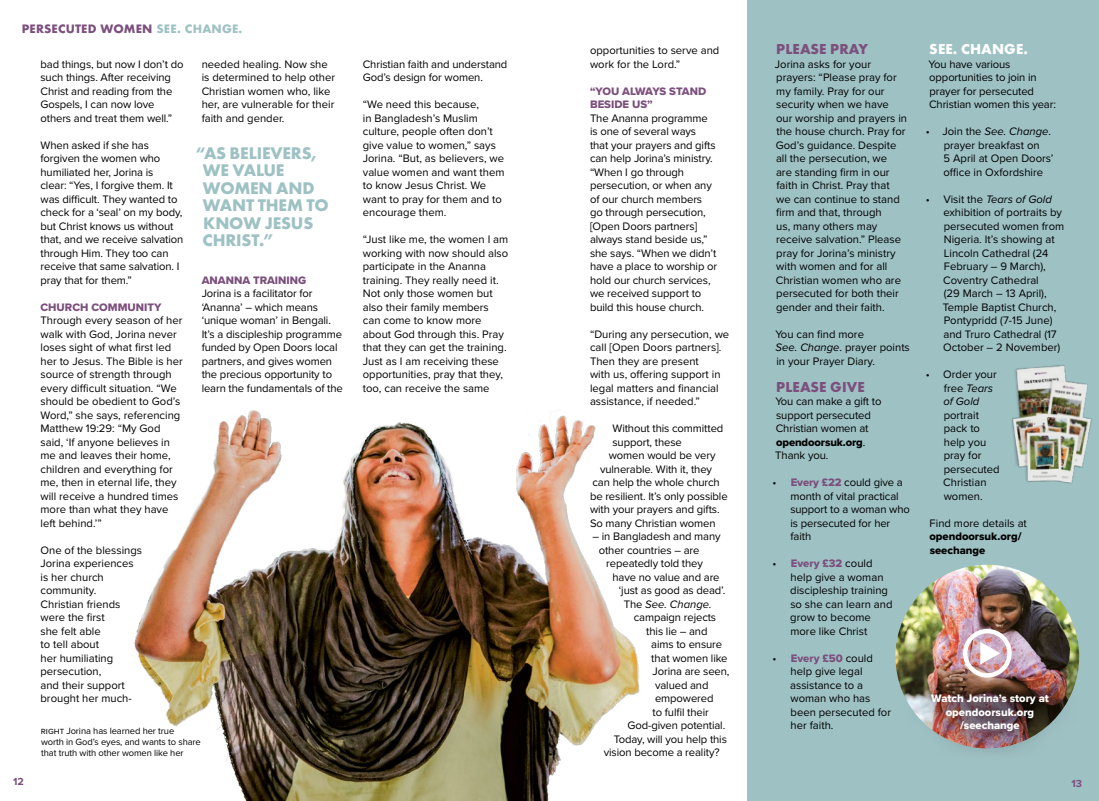
<style>
.page{position:relative;width:1099px;height:801px;background:#fff}
.page>*{position:absolute;margin:0;border:0;box-sizing:border-box;transform-origin:0 0}
.See_Change_Pull_Quote_Blue{font:700 17.5px/17.5px "Futura PT";letter-spacing:-.01em;color:#9ec1c4}
.Copy_Subhead{font:700 15px "Futura PT";letter-spacing:.01em;color:#7c507d}
.t1{font:700 15px "Futura PT";letter-spacing:.01em;color:#fff}
.Body_text_-_Proxima_9{font:11.25px/13.5px "Proxima Nova";color:#000}
.Copy_Subhead-2{font:11.25px/13.5px "Proxima Nova Extrabld";color:#7c507d}
.Body_text_-_Proxima_9-2{font:11.25px/13.5px "Proxima Nova Extrabld";color:#fff;text-align:center}
.Body_text_-_Proxima_9-3{font:11.25px/13.5px "Proxima Nova Extrabld";color:#000}
.Copy_Subhead-3{font:700 11.25px "Futura";letter-spacing:.01em;color:#7c507d}
.Body_text_-_Proxima_9-4{font:italic 11.25px "Proxima Nova";color:#000}
.t2{font:700 10.62px "Proxima Nova";color:#7c507d}
.Photo_caption{font:9.38px/11.2px "Proxima Nova";letter-spacing:-.01em;color:#000}
.s1{color:#9ec1c4}
.s2{font-style:normal}
.s3{font-style:italic}
.s4{font-family:"Proxima Nova Extrabld"}
.s5{font-family:"Proxima Nova Extrabld";color:#7c507d}
.s6{font-family:"Proxima Nova"}
</style>
<div class="page">
<div style="left:747px;top:0;width:351px;height:801px;background:#9ec1c4"></div>
<img style="left:134px;top:410px;width:506px;height:391px">
<img style="left:895px;top:565px;width:184px;height:183px;border-radius:92px">
<img style="left:903px;top:666px;width:173px;height:85px">
<svg style="left:962px;top:629px;width:49px;height:48px;background:#d7bac1"></svg>
<img style="left:1012px;top:365px;width:80px;height:119px">
<p class="Copy_Subhead-3" style="left:22px;top:20px;width:222px">PERSECUTED WOMEN <span class="s1">SEE. CHANGE.</span></p>
<p class="Body_text_-_Proxima_9" style="left:41px;top:57px;width:144px">bad things, but now I don’t do such things. After receiving<br>Christ and reading from the<br>Gospels, I can now love others and treat them well.”</p>
<p class="Body_text_-_Proxima_9" style="left:41px;top:138px;width:144px">When asked if she has forgiven the women who humiliated her, Jorina is<br>clear: “Yes, I forgive them. It was difficult. They wanted to check for a ‘seal’ on my body, but Christ knows us without that, and we receive salvation through Him. They too can receive that same salvation. I pray that for them.”</p>
<p class="Copy_Subhead-2" style="left:41px;top:300px;width:122px">CHURCH COMMUNITY</p>
<p class="Body_text_-_Proxima_9" style="left:41px;top:313px;width:144px">Through every season of her walk with God, Jorina never loses sight of what first led her to Jesus. The Bible is her source of strength through every difficult situation. “We should be obedient to God’s<br>Word,” she says, referencing<br>Matthew 19:29: “My God said, ‘If anyone believes in me and leaves their home, children and everything for me, then in eternal life, they will receive a hundred times more than what they have left behind.’”</p>
<p class="Body_text_-_Proxima_9" style="left:41px;top:543px;width:103px">One of the blessings<br>Jorina experiences is her church community.<br>Christian friends were the first<br>she felt able<br>to tell about<br>her humiliating persecution,<br>and their support brought her much-</p>
<p class="Body_text_-_Proxima_9" style="left:202px;top:57px;width:135px">needed healing. Now she is determined to help other<br>Christian women who, like her, are vulnerable for their faith and gender.</p>
<p class="See_Change_Pull_Quote_Blue" style="left:202px;top:144px;width:128px;text-indent:-7px">“AS BELIEVERS,<br>WE VALUE<br>WOMEN AND<br>WANT THEM TO<br>KNOW JESUS<br>CHRIST.”</p>
<p class="Copy_Subhead-2" style="left:202px;top:273px;width:106px">ANANNA TRAINING</p>
<p class="Body_text_-_Proxima_9" style="left:202px;top:286px;width:143px">Jorina is a facilitator for ‘Ananna’ – which means ‘unique woman’ in Bengali.<br>It’s a discipleship programme funded by Open Doors local partners, and gives women the precious opportunity to learn the fundamentals of the</p>
<p class="Photo_caption" style="left:41px;top:725px;width:161px">right Jorina has learned her true<br>worth in God’s eyes, and wants to share that truth with other women like her</p>
<p class="Body_text_-_Proxima_9" style="left:363px;top:57px;width:146px">Christian faith and understand<br>God’s design for women.</p>
<p class="Body_text_-_Proxima_9" style="left:363px;top:97px;width:143px">“We need this because,<br>in Bangladesh’s Muslim culture, people often don’t give value to women,” says<br>Jorina. “But, as believers, we value women and want them to know Jesus Christ. We want to pray for them and to encourage them.</p>
<p class="Body_text_-_Proxima_9" style="left:363px;top:232px;width:147px">“Just like me, the women I am working with now should also participate in the Ananna training. They really need it.<br>Not only those women but also their family members can come to know more about God through this. Pray that they can get the training.<br>Just as I am receiving these opportunities, pray that they, too, can receive the same</p>
<p class="Body_text_-_Proxima_9" style="left:590px;top:43px;width:131px">opportunities to serve and work for the Lord.”</p>
<p class="Copy_Subhead-2" style="left:590px;top:84px;width:118px">“YOU ALWAYS STAND<br>BESIDE US”</p>
<p class="Body_text_-_Proxima_9" style="left:590px;top:111px;width:129px">The Ananna programme is one of several ways that your prayers and gifts can help Jorina’s ministry. “When I go through persecution, or when any of our church members go through persecution, [Open Doors partners] always stand beside us,” she says. “When we didn’t have a place to worship or hold our church services, we received support to build this house church.</p>
<p class="Body_text_-_Proxima_9" style="left:590px;top:327px;width:141px">“During any persecution, we call [Open Doors partners].<br>Then they are present<br>with us, offering support in legal matters and financial assistance, if needed.”</p>
<p class="Body_text_-_Proxima_9" style="left:612px;top:421px;width:112px">Without this committed</p>
<p class="Body_text_-_Proxima_9" style="left:612px;top:435px;width:71px">support, these</p>
<p class="Body_text_-_Proxima_9" style="left:608px;top:448px;width:108px">women would be very</p>
<p class="Body_text_-_Proxima_9" style="left:600px;top:462px;width:114px">vulnerable. With it, they</p>
<p class="Body_text_-_Proxima_9" style="left:592px;top:475px;width:129px">can help the whole church</p>
<p class="Body_text_-_Proxima_9" style="left:590px;top:489px;width:139px">be resilient. It’s only possible</p>
<p class="Body_text_-_Proxima_9" style="left:590px;top:502px;width:131px">with your prayers and gifts.</p>
<p class="Body_text_-_Proxima_9" style="left:590px;top:516px;width:127px">So many Christian women</p>
<p class="Body_text_-_Proxima_9" style="left:592px;top:529px;width:130px">– in Bangladesh and many</p>
<p class="Body_text_-_Proxima_9" style="left:598px;top:543px;width:102px">other countries – are</p>
<p class="Body_text_-_Proxima_9" style="left:606px;top:556px;width:98px">repeatedly told they</p>
<p class="Body_text_-_Proxima_9" style="left:612px;top:570px;width:109px">have no value and are</p>
<p class="Body_text_-_Proxima_9" style="left:618px;top:583px;width:108px">‘just as good as dead’.</p>
<p class="Body_text_-_Proxima_9-4" style="left:623px;top:595px;width:89px"><span class="s2">The</span> See. Change.</p>
<p class="Body_text_-_Proxima_9" style="left:633px;top:610px;width:84px">campaign rejects</p>
<p class="Body_text_-_Proxima_9" style="left:646px;top:624px;width:63px">this lie – and</p>
<p class="Body_text_-_Proxima_9" style="left:651px;top:637px;width:72px">aims to ensure</p>
<p class="Body_text_-_Proxima_9" style="left:651px;top:651px;width:78px">that women like</p>
<p class="Body_text_-_Proxima_9" style="left:652px;top:664px;width:78px">Jorina are seen,</p>
<p class="Body_text_-_Proxima_9" style="left:655px;top:678px;width:55px">valued and</p>
<p class="Body_text_-_Proxima_9" style="left:655px;top:691px;width:60px">empowered</p>
<p class="Body_text_-_Proxima_9" style="left:652px;top:705px;width:58px">to fulfil their</p>
<p class="Body_text_-_Proxima_9" style="left:627px;top:718px;width:99px">God-given potential.</p>
<p class="Body_text_-_Proxima_9" style="left:613px;top:732px;width:115px">Today, will you help this</p>
<p class="Body_text_-_Proxima_9" style="left:603px;top:745px;width:117px">vision become a reality?</p>
<p class="Copy_Subhead" style="left:776px;top:39px;width:93px">PLEASE PRAY</p>
<p class="Body_text_-_Proxima_9" style="left:775px;top:57px;width:134px">Jorina asks for your prayers: “Please pray for my family. Pray for our security when we have<br>our worship and prayers in the house church. Pray for<br>God’s guidance. Despite all the persecution, we<br>are standing firm in our faith in Christ. Pray that<br>we can continue to stand firm and that, through<br>us, many others may receive salvation.” Please pray for Jorina’s ministry with women and for all<br>Christian women who are persecuted for both their gender and their faith.</p>
<p class="Body_text_-_Proxima_9" style="left:775px;top:327px;width:136px">You can find more<br><span class="s3">See. Change</span>. prayer points in your Prayer Diary.</p>
<p class="Copy_Subhead" style="left:776px;top:377px;width:90px">PLEASE GIVE</p>
<p class="Body_text_-_Proxima_9" style="left:775px;top:394px;width:108px">You can make a gift to support persecuted<br>Christian women at <span class="s4">opendoorsuk.org</span>.<br>Thank you.</p>
<p class="Body_text_-_Proxima_9" style="left:790px;top:475px;width:121px;text-indent:-18px">• <span class="s5">Every £22</span> could give a month of vital practical support to a woman who is persecuted for her faith</p>
<p class="Body_text_-_Proxima_9" style="left:790px;top:556px;width:104px;text-indent:-18px">• <span class="s5">Every £32</span> could help give a woman discipleship training so she can learn and grow to become more like Christ</p>
<p class="Body_text_-_Proxima_9" style="left:790px;top:651px;width:102px;text-indent:-18px">• <span class="s5">Every £50</span> could help give legal assistance to a woman who has been persecuted for her faith.</p>
<p class="t1" style="left:929px;top:39px;width:100px">SEE. CHANGE.</p>
<p class="Body_text_-_Proxima_9" style="left:928px;top:57px;width:129px">You have various opportunities to join in prayer for persecuted<br>Christian women this year:</p>
<p class="Body_text_-_Proxima_9" style="left:943px;top:124px;width:111px;text-indent:-18px">• Join the <span class="s3">See. Change</span>. prayer breakfast on<br>5 April at Open Doors’ office in Oxfordshire</p>
<p class="Body_text_-_Proxima_9" style="left:942px;top:192px;width:123px;text-indent:-17px">• Visit the <span class="s3">Tears of Gold </span>exhibition of portraits by persecuted women from<br>Nigeria. It’s showing at<br>Lincoln Cathedral (24<br>February – 9 March),<br>Coventry Cathedral<br>(29 March – 13 April),<br>Temple Baptist Church,<br>Pontypridd (7-15 June) and Truro Cathedral (17<br>October – 2 November)</p>
<p class="Body_text_-_Proxima_9" style="left:943px;top:367px;width:58px;text-indent:-17px">• Order your free <span class="s3">Tears of Gold </span>portrait pack to help you pray for persecuted<br>Christian women.</p>
<p class="Body_text_-_Proxima_9-3" style="left:929px;top:516px;width:99px"><span class="s6">Find more details at </span>opendoorsuk.org/ seechange</p>
<p class="Body_text_-_Proxima_9-2" style="left:931px;top:691px;width:119px">Watch Jorina’s story at opendoorsuk.org /seechange</p>
<p class="t2" style="left:13px;top:774px;width:12px">12</p>
<p class="t2" style="left:1071px;top:775px;width:12px">13</p>
</div>
